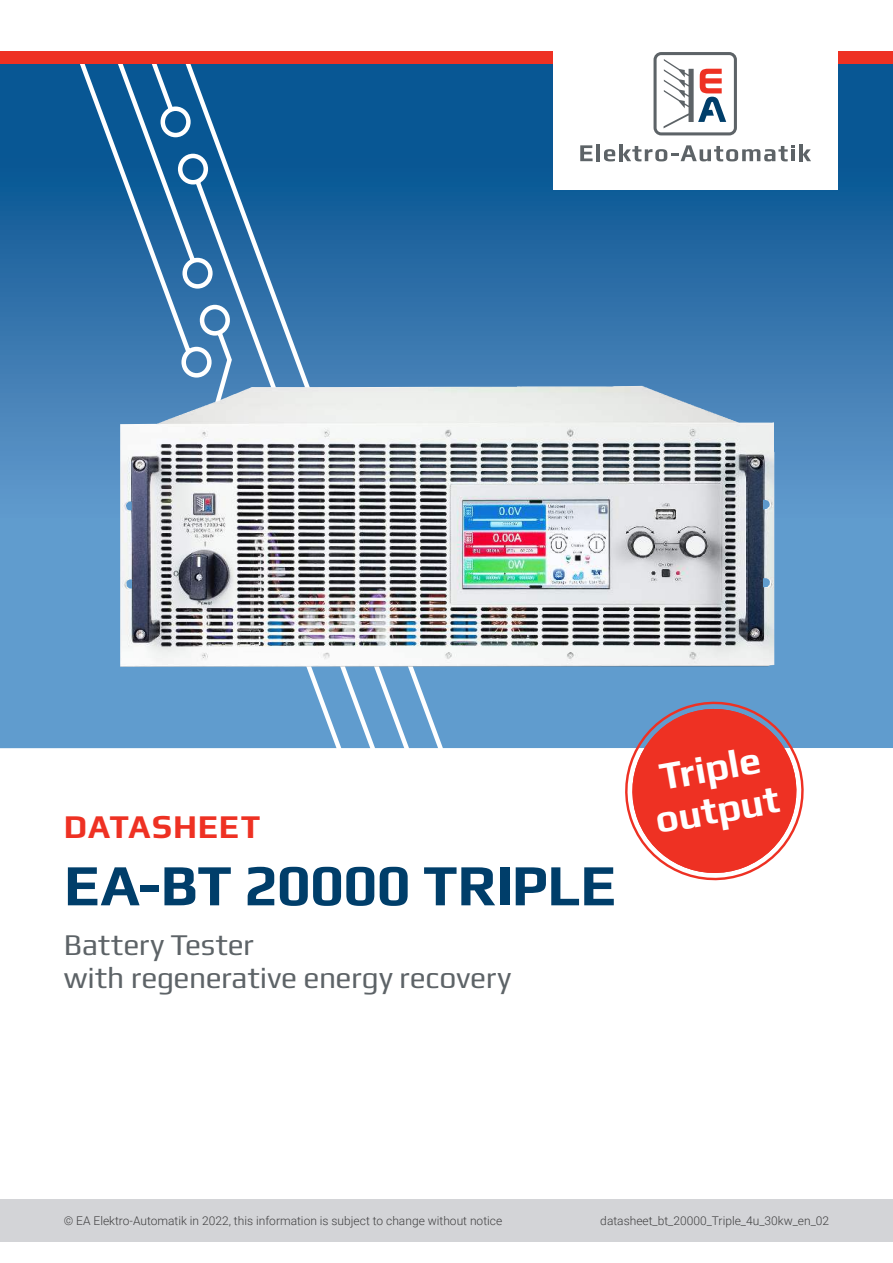
<style>
.page{position:relative;width:893px;height:1263px;background:#fff}
.page>*{position:absolute;margin:0;border:0;box-sizing:border-box;transform-origin:0 0}
.t1{font:700 58.5px "Play";letter-spacing:-.01em;color:#003e6a}
.t2{font:700 39px/42px "Play";color:#fff}
.t3{font:700 33px "Play";letter-spacing:.03em;color:#ee3123}
.t4{font:30px/33px "Play";color:#5d6367}
.t5{font:300 12px "Roboto";color:#404041}
</style>
<div class="page">
<div style="left:0;top:1199px;width:893px;height:43px;background:#d3d4d7"></div>
<img style="left:0;top:64px;width:893px;height:684px">
<svg style="left:42px;top:64px;width:424px;height:685px;background:#3a7bb0"></svg>
<div style="left:0;top:51px;width:893px;height:13px;background:#ee3123"></div>
<svg style="left:615px;top:691px;width:199px;height:190px"></svg>
<div style="left:553px;top:0;width:285px;height:189px;background:#fff"></div>
<svg style="left:653px;top:52px;width:84px;height:83px"></svg>
<svg style="left:580px;top:145px;width:13px;height:16px"></svg>
<hr style="left:596px;top:144px;width:4px;height:17px;background:#5d6367">
<svg style="left:604px;top:149px;width:11px;height:12px"></svg>
<hr style="left:619px;top:144px;width:4px;height:17px;background:#5d6367">
<svg style="left:623px;top:145px;width:172px;height:16px"></svg>
<hr style="left:791px;top:149px;width:4px;height:12px;background:#5d6367">
<hr style="left:799px;top:144px;width:4px;height:17px;background:#5d6367">
<svg style="left:803px;top:149px;width:8px;height:12px"></svg>
<img style="left:120px;top:386px;width:655px;height:281px">
<h3 class="t3" style="left:64px;top:815px;width:198px">DATASHEET</h3>
<h1 class="t1" style="left:64px;top:864px;width:554px">EA-BT 20000 TRIPLE</h1>
<h3 class="t4" style="left:64px;top:931px;width:449px">Battery Tester<br>with regenerative energy recovery</h3>
<h2 class="t2" style="left:645px;top:762px;width:127px;rotate:-10deg">Triple output</h2>
<p class="t5" style="left:64px;top:1216px;width:440px">© EA Elektro-Automatik in 2022, this information is subject to change without notice</p>
<p class="t5" style="left:600px;top:1216px;width:230px">datasheet_bt_20000_Triple_4u_30kw_en_02</p>
</div>
